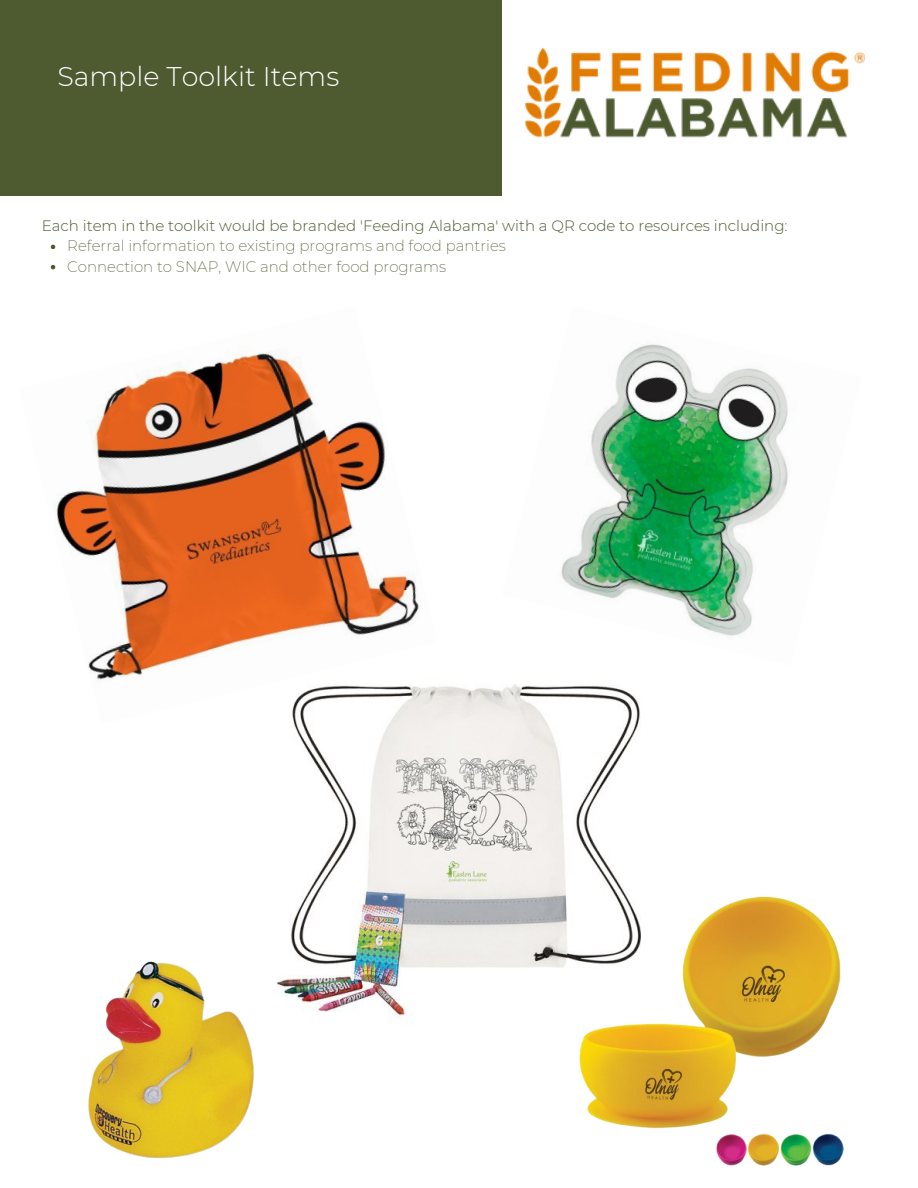
<style>
.page{position:relative;width:918px;height:1188px;background:#fff}
.page>*{position:absolute;margin:0;border:0;box-sizing:border-box;transform-origin:0 0}
.t1{font:300 27px "Montserrat";color:#fff}
.t2{font:200 15px "Montserrat";color:#4e5b31}
.t3{font:300 15px "Montserrat";color:#4e5b31}
</style>
<div class="page">
<div style="left:0;top:0;width:502px;height:196px;background:#4e5b31"></div>
<img style="left:525px;top:48px;width:341px;height:90px">
<img style="left:561px;top:344px;width:227px;height:292px">
<img style="left:291px;top:684px;width:349px;height:340px">
<img style="left:56px;top:348px;width:381px;height:376px">
<img style="left:572px;top:894px;width:271px;height:271px">
<img style="left:88px;top:937px;width:210px;height:221px">
<svg style="left:51px;top:245px;width:4px;height:4px"></svg>
<svg style="left:51px;top:265px;width:4px;height:4px"></svg>
<p class="t1" style="left:57px;top:60px;width:283px">Sample Toolkit Items</p>
<p class="t3" style="left:42px;top:217px;width:747px">Each item in the toolkit would be branded 'Feeding Alabama' with a QR code to resources including:</p>
<p class="t2" style="left:67px;top:237px;width:440px">Referral information to existing programs and food pantries</p>
<p class="t2" style="left:67px;top:257px;width:380px">Connection to SNAP, WIC and other food programs</p>
</div>
